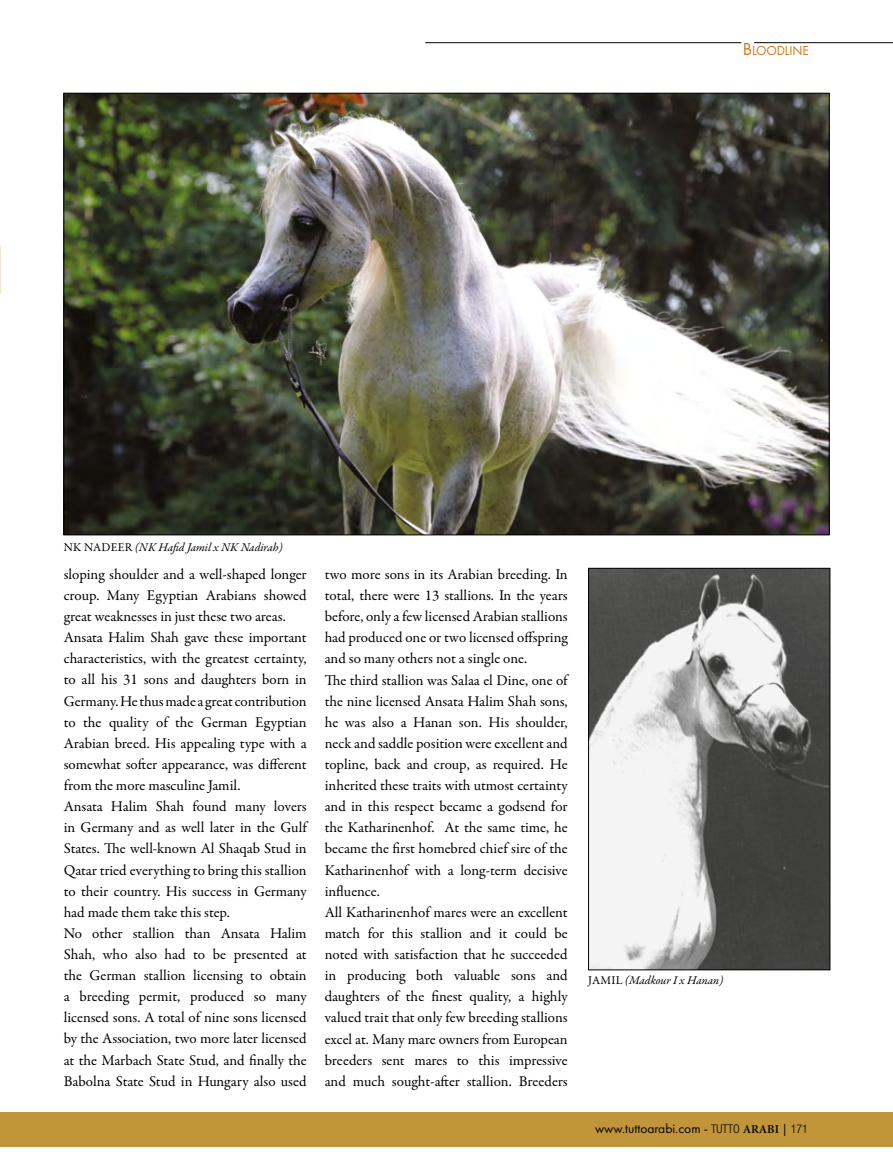
<style>
.page{position:relative;width:893px;height:1170px;background:#fff}
.page>*{position:absolute;margin:0;border:0;box-sizing:border-box;transform-origin:0 0}
.t1{font:15px/21.1px "Garamond Premr Pro";letter-spacing:-.005em;color:#000}
.t2{font:13.5px "Futura PT";color:#000}
.t3{font:13.5px "Futura PT";letter-spacing:-.015em;color:#ce7717}
.t4{font:italic 12px "Garamond Premr Pro";letter-spacing:-.005em;color:#000}
.s1{font-size:18px}
.s2{font-style:normal}
.s3{font-family:"Helvetica Neue LT Std";font-weight:300;font-stretch:condensed;font-size:12px}
.s4{font-family:"Minion Pro";font-weight:600;font-size:12px}
.s5{font-size:12px}
</style>
<div class="page">
<div style="left:0;top:1112px;width:893px;height:34px;background:#c1963a"></div>
<hr style="left:754px;top:42px;width:139px;height:1px;background:#000">
<hr style="left:425px;top:42px;width:316px;height:1px;background:#000">
<img style="left:66px;top:95px;width:761px;height:438px">
<img style="left:590px;top:570px;width:238px;height:397px">
<div style="left:588px;top:568px;width:242px;height:401px;border:1px solid #000"></div>
<p class="t3" style="left:743px;top:43px;width:67px"><span class="s1">B</span>LOODLINE</p>
<p class="t4" style="left:64px;top:540px;width:220px"><span class="s2">NK NADEEr</span> (NK Hafid Jamil x NK Nadirah)</p>
<p class="t1" style="left:64px;top:564px;width:244px">sloping shoulder and a well-shaped longer croup. Many Egyptian Arabians showed great weaknesses in just these two areas.<br>Ansata Halim Shah gave these important characteristics, with the greatest certainty, to all his 31 sons and daughters born in Germany. He thus made a great contribution to the quality of the German Egyptian Arabian breed. His appealing type with a somewhat softer appearance, was different from the more masculine Jamil.<br>Ansata Halim Shah found many lovers in Germany and as well later in the Gulf States. The well-known Al Shaqab Stud in Qatar tried everything to bring this stallion to their country. His success in Germany had made them take this step.<br>No other stallion than Ansata Halim Shah, who also had to be presented at the German stallion licensing to obtain a breeding permit, produced so many licensed sons. A total of nine sons licensed by the Association, two more later licensed at the Marbach State Stud, and finally the Babolna State Stud in Hungary also used</p>
<p class="t1" style="left:325px;top:564px;width:244px">two more sons in its Arabian breeding. In total, there were 13 stallions. In the years before, only a few licensed Arabian stallions had produced one or two licensed offspring and so many others not a single one.<br>The third stallion was Salaa el Dine, one of the nine licensed Ansata Halim Shah sons, he was also a Hanan son. His shoulder, neck and saddle position were excellent and topline, back and croup, as required. He inherited these traits with utmost certainty and in this respect became a godsend for the Katharinenhof. At the same time, he became the first homebred chief sire of the Katharinenhof with a long-term decisive influence.<br>All Katharinenhof mares were an excellent match for this stallion and it could be noted with satisfaction that he succeeded in producing both valuable sons and daughters of the finest quality, a highly valued trait that only few breeding stallions excel at. Many mare owners from European breeders sent mares to this impressive and much sought-after stallion. Breeders</p>
<p class="t4" style="left:588px;top:972px;width:136px"><span class="s2">JAMIl</span> (Madkour I x Hanan)</p>
<p class="t2" style="left:595px;top:1119px;width:214px">www.tuttoarabi.com - <span class="s3">TUTTO</span> <span class="s4">ARABI</span> <span class="s5">|</span> <span class="s3">171</span></p>
</div>
